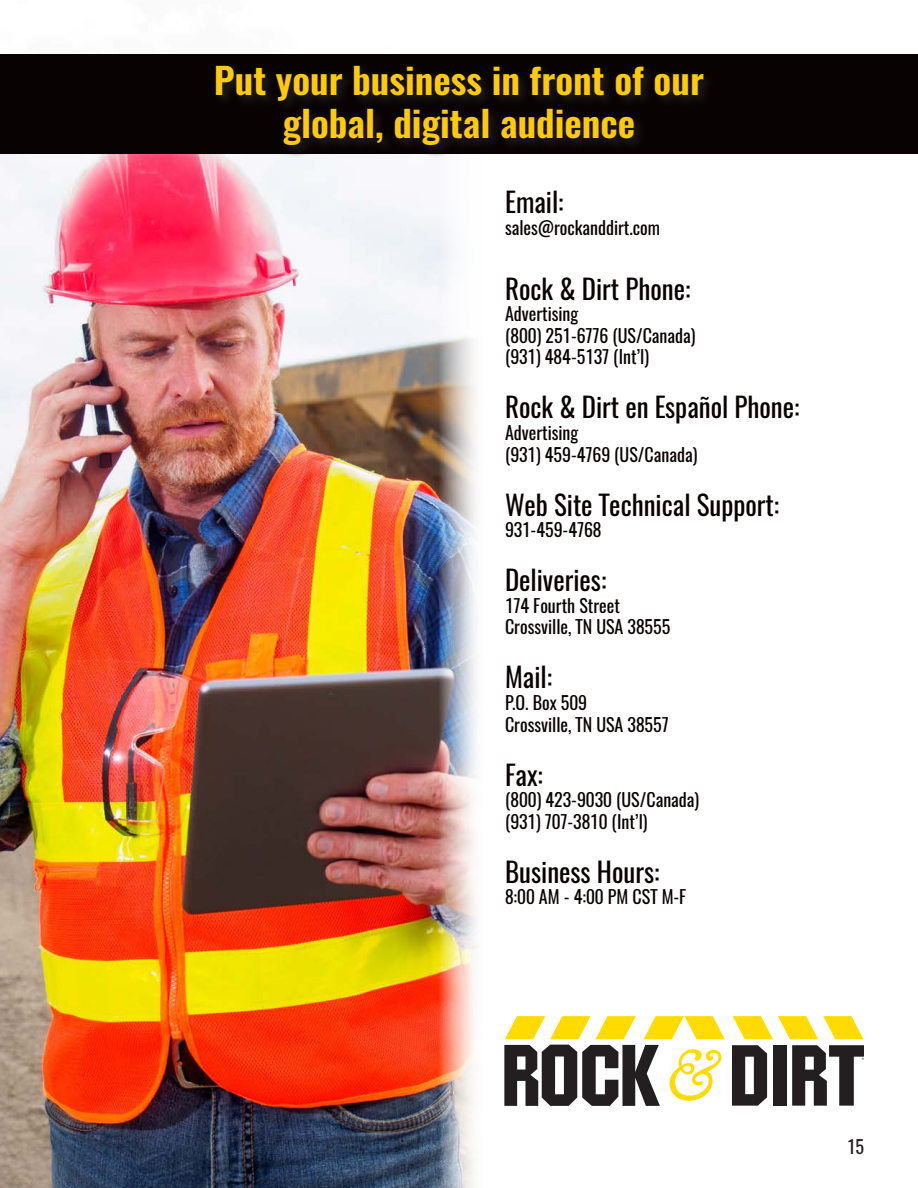
<style>
.page{position:relative;width:918px;height:1188px;background:#fff}
.page>*{position:absolute;margin:0;border:0;box-sizing:border-box;transform-origin:0 0}
.t1{font:600 36px "Oswald";color:#feca0a;scale:1.05 1}
.t2{font:27px "Oswald";color:#080302}
.t3{font:18px "Oswald";color:#080302}
.t4{font:18px "Oswald";color:#231f20}
</style>
<div class="page">
<img style="left:0;top:153px;width:477px;height:1035px">
<div style="left:0;top:54px;width:918px;height:99px;background:#080302"></div>
<div style="left:213px;top:63px;width:504px;height:95px;background:linear-gradient(to right,#130f0e,#130e0e)"></div>
<svg style="left:504px;top:1045px;width:218px;height:61px"></svg>
<svg style="left:732px;top:1045px;width:35px;height:61px"></svg>
<div style="left:774px;top:1045px;width:13px;height:61px;background:#231f20"></div>
<svg style="left:792px;top:1045px;width:72px;height:61px"></svg>
<svg style="left:505px;top:1016px;width:131px;height:23px"></svg>
<svg style="left:733px;top:1016px;width:130px;height:23px"></svg>
<svg style="left:644px;top:1016px;width:81px;height:23px"></svg>
<p class="t1" style="left:214px;top:62px;width:468px">Put your business in front of our</p>
<p class="t1" style="left:283px;top:105px;width:337px">global, digital audience</p>
<p class="t2" style="left:505px;top:184px;width:60px">Email:</p>
<p class="t3" style="left:505px;top:215px;width:157px">sales@rockanddirt.com</p>
<p class="t2" style="left:505px;top:270px;width:187px">Rock &amp; Dirt Phone:</p>
<p class="t3" style="left:505px;top:301px;width:75px">Advertising</p>
<p class="t3" style="left:505px;top:323px;width:192px">(800) 251-6776 (US/Canada)</p>
<p class="t3" style="left:505px;top:345px;width:146px">(931) 484-5137 (Int’l)</p>
<p class="t2" style="left:505px;top:389px;width:296px">Rock &amp; Dirt en Español Phone:</p>
<p class="t3" style="left:505px;top:420px;width:75px">Advertising</p>
<p class="t3" style="left:505px;top:442px;width:194px">(931) 459-4769 (US/Canada)</p>
<p class="t2" style="left:505px;top:486px;width:276px">Web Site Technical Support:</p>
<p class="t3" style="left:505px;top:517px;width:98px">931-459-4768</p>
<p class="t2" style="left:505px;top:562px;width:103px">Deliveries:</p>
<p class="t3" style="left:505px;top:593px;width:116px">174 Fourth Street</p>
<p class="t3" style="left:505px;top:615px;width:167px">Crossville, TN USA 38555</p>
<p class="t2" style="left:505px;top:659px;width:49px">Mail:</p>
<p class="t3" style="left:505px;top:690px;width:84px">P.O. Box 509</p>
<p class="t3" style="left:505px;top:712px;width:165px">Crossville, TN USA 38557</p>
<p class="t2" style="left:505px;top:756px;width:39px">Fax:</p>
<p class="t3" style="left:505px;top:787px;width:196px">(800) 423-9030 (US/Canada)</p>
<p class="t3" style="left:505px;top:809px;width:144px">(931) 707-3810 (Int’l)</p>
<p class="t2" style="left:505px;top:853px;width:156px">Business Hours:</p>
<p class="t3" style="left:505px;top:885px;width:183px">8:00 AM - 4:00 PM CST M-F</p>
<p class="t4" style="left:847px;top:1134px;width:18px">15</p>
</div>
